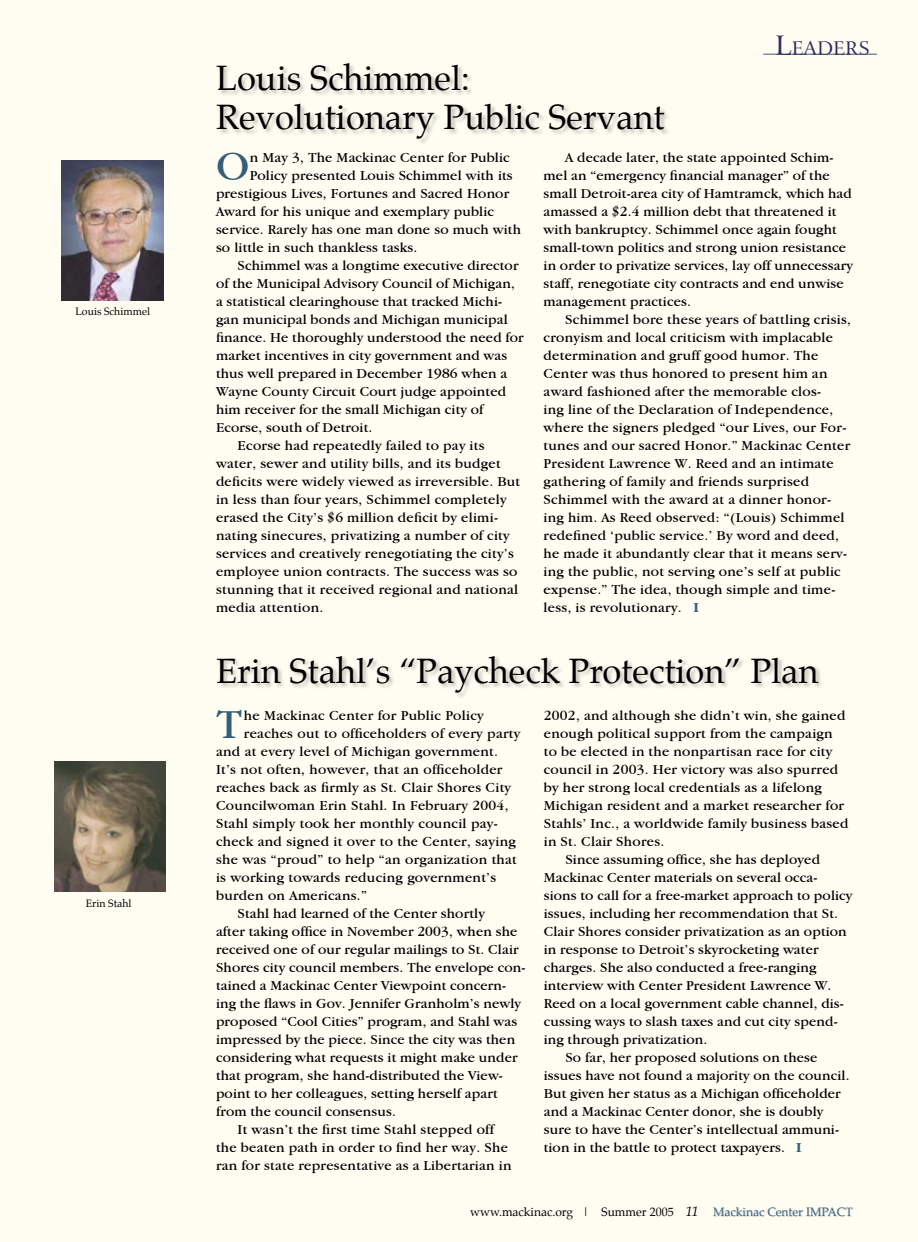
<style>
.page{position:relative;width:918px;height:1242px;background:#fffdf2}
.page>*{position:absolute;margin:0;border:0;box-sizing:border-box;transform-origin:0 0}
.t1{font:42.9px "Garamond IT Cby BT";color:#355e7a}
.t2{font:34.5px/39px "Palatino";color:#000}
.t3{font:18.75px "Arrus BT";color:#312d61}
.t4{font:14.25px/18px "Garamond IT Cby BT";letter-spacing:.01em;color:#000}
.t5{font:12px "Palatino";color:#000}
.t6{font:12px "Palatino";color:#355e7a}
.t7{font:10.5px "Palatino";color:#000}
.s1{font-size:26.85px}
.s2{font-weight:700;color:#355e7a}
.s3{font-style:italic;font-size:13.95px}
</style>
<div class="page">
<svg style="left:714px;top:1207px;width:139px;height:10px"></svg>
<div style="left:216px;top:62px;width:456px;height:84px;background:#000;opacity:.25"></div>
<hr style="left:763px;top:54px;width:114px;height:1px;background:#355e7a">
<div style="left:216px;top:655px;width:609px;height:44px;background:#000;opacity:.25"></div>
<img style="left:62px;top:160px;width:102px;height:140px">
<img style="left:54px;top:761px;width:112px;height:131px">
<p class="t7" style="left:76px;top:304px;width:76px">Louis Schimmel</p>
<p class="t7" style="left:86px;top:897px;width:47px">Erin Stahl</p>
<h3 class="t3" style="left:775px;top:36px;width:96px"><span class="s1">L</span>EADERS</h3>
<h2 class="t2" style="left:216px;top:62px;width:450px">Louis Schimmel:<br>Revolutionary Public Servant</h2>
<p class="t4" style="left:544px;top:148px;width:311px;text-indent:22px">A decade later, the state appointed Schim&shy;mel an “emergency financial manager” of the small Detroit-area city of Hamtramck, which had amassed a $2.4 million debt that threatened it with bankruptcy. Schimmel once again fought small-town politics and strong union resistance in order to privatize services, lay off unnecessary staff, renegotiate city contracts and end unwise management practices.</p>
<p class="t4" style="left:544px;top:310px;width:309px;text-indent:22px">Schimmel bore these years of battling crisis, cronyism and local criticism with implacable determination and gruff good humor. The Center was thus honored to present him an award fashioned after the memorable clos-<br>ing line of the Declaration of Independence, where the signers pledged “our Lives, our For&shy;tunes and our sacred Honor.” Mackinac Center President Lawrence W. Reed and an intimate gathering of family and friends surprised Schimmel with the award at a dinner honor&shy;ing him. As Reed observed: “(Louis) Schimmel redefined ‘public service.’ By word and deed, he made it abundantly clear that it means serv&shy;ing the public, not serving one’s self at public expense.” The idea, though simple and time&shy;less, is revolutionary. <span class="s2">I</span></p>
<h1 class="t1" style="left:216px;top:141px;width:35px">O</h1>
<p class="t4" style="left:250px;top:148px;width:262px">n May 3, The Mackinac Center for Public</p>
<p class="t4" style="left:250px;top:166px;width:265px">Policy presented Louis Schimmel with its</p>
<p class="t4" style="left:216px;top:184px;width:295px">prestigious Lives, Fortunes and Sacred Honor</p>
<p class="t4" style="left:216px;top:202px;width:280px">Award for his unique and exemplary public</p>
<p class="t4" style="left:216px;top:220px;width:307px">service. Rarely has one man done so much with</p>
<p class="t4" style="left:216px;top:238px;width:203px">so little in such thankless tasks.</p>
<p class="t4" style="left:238px;top:256px;width:282px">Schimmel was a longtime executive director</p>
<p class="t4" style="left:216px;top:274px;width:300px">of the Municipal Advisory Council of Michigan,</p>
<p class="t4" style="left:216px;top:292px;width:288px">a statistical clearinghouse that tracked Michi-</p>
<p class="t4" style="left:216px;top:310px;width:293px">gan municipal bonds and Michigan municipal</p>
<p class="t4" style="left:216px;top:328px;width:309px">finance. He thoroughly understood the need for</p>
<p class="t4" style="left:216px;top:346px;width:293px">market incentives in city government and was</p>
<p class="t4" style="left:216px;top:364px;width:293px">thus well prepared in December 1986 when a</p>
<p class="t4" style="left:216px;top:382px;width:292px">Wayne County Circuit Court judge appointed</p>
<p class="t4" style="left:216px;top:400px;width:269px">him receiver for the small Michigan city of</p>
<p class="t4" style="left:216px;top:418px;width:158px">Ecorse, south of Detroit.</p>
<p class="t4" style="left:238px;top:436px;width:249px">Ecorse had repeatedly failed to pay its</p>
<p class="t4" style="left:216px;top:454px;width:286px">water, sewer and utility bills, and its budget</p>
<p class="t4" style="left:216px;top:472px;width:306px">deficits were widely viewed as irreversible. But</p>
<p class="t4" style="left:216px;top:490px;width:292px">in less than four years, Schimmel completely</p>
<p class="t4" style="left:216px;top:508px;width:284px">erased the City’s $6 million deficit by elimi-</p>
<p class="t4" style="left:216px;top:526px;width:295px">nating sinecures, privatizing a number of city</p>
<p class="t4" style="left:216px;top:544px;width:299px">services and creatively renegotiating the city’s</p>
<p class="t4" style="left:216px;top:562px;width:303px">employee union contracts. The success was so</p>
<p class="t4" style="left:216px;top:580px;width:304px">stunning that it received regional and national</p>
<p class="t4" style="left:216px;top:598px;width:109px">media attention.</p>
<h2 class="t2" style="left:216px;top:654px;width:604px">Erin Stahl’s “Paycheck Protection” Plan</h2>
<p class="t4" style="left:544px;top:706px;width:303px">2002, and although she didn’t win, she gained</p>
<p class="t4" style="left:544px;top:724px;width:290px">enough political support from the campaign</p>
<p class="t4" style="left:544px;top:742px;width:290px">to be elected in the nonpartisan race for city</p>
<p class="t4" style="left:544px;top:760px;width:296px">council in 2003. Her victory was also spurred</p>
<p class="t4" style="left:544px;top:778px;width:280px">by her strong local credentials as a lifelong</p>
<p class="t4" style="left:544px;top:796px;width:302px">Michigan resident and a market researcher for</p>
<p class="t4" style="left:544px;top:814px;width:306px">Stahls’ Inc., a worldwide family business based</p>
<p class="t4" style="left:544px;top:832px;width:122px">in St. Clair Shores.</p>
<p class="t4" style="left:565px;top:850px;width:256px">Since assuming office, she has deployed</p>
<p class="t4" style="left:544px;top:868px;width:275px">Mackinac Center materials on several occa-</p>
<p class="t4" style="left:544px;top:886px;width:310px">sions to call for a free-market approach to policy</p>
<p class="t4" style="left:544px;top:904px;width:296px">issues, including her recommendation that St.</p>
<p class="t4" style="left:544px;top:922px;width:304px">Clair Shores consider privatization as an option</p>
<p class="t4" style="left:544px;top:940px;width:276px">in response to Detroit’s skyrocketing water</p>
<p class="t4" style="left:544px;top:958px;width:274px">charges. She also conducted a free-ranging</p>
<p class="t4" style="left:544px;top:976px;width:289px">interview with Center President Lawrence W.</p>
<p class="t4" style="left:544px;top:994px;width:302px">Reed on a local government cable channel, dis-</p>
<p class="t4" style="left:544px;top:1012px;width:295px">cussing ways to slash taxes and cut city spend-</p>
<p class="t4" style="left:544px;top:1030px;width:165px">ing through privatization.</p>
<p class="t4" style="left:565px;top:1048px;width:254px">So far, her proposed solutions on these</p>
<p class="t4" style="left:544px;top:1066px;width:307px">issues have not found a majority on the council.</p>
<p class="t4" style="left:544px;top:1084px;width:298px">But given her status as a Michigan officeholder</p>
<p class="t4" style="left:544px;top:1102px;width:281px">and a Mackinac Center donor, she is doubly</p>
<p class="t4" style="left:544px;top:1120px;width:297px">sure to have the Center’s intellectual ammuni-</p>
<p class="t4" style="left:544px;top:1138px;width:259px">tion in the battle to protect taxpayers. <span class="s2">I</span></p>
<h1 class="t1" style="left:216px;top:699px;width:27px">T</h1>
<p class="t4" style="left:244px;top:706px;width:241px">he Mackinac Center for Public Policy</p>
<p class="t4" style="left:244px;top:724px;width:278px">reaches out to officeholders of every party</p>
<p class="t4" style="left:216px;top:742px;width:284px">and at every level of Michigan government.</p>
<p class="t4" style="left:216px;top:760px;width:288px">It’s not often, however, that an officeholder</p>
<p class="t4" style="left:216px;top:778px;width:297px">reaches back as firmly as St. Clair Shores City</p>
<p class="t4" style="left:216px;top:796px;width:294px">Councilwoman Erin Stahl. In February 2004,</p>
<p class="t4" style="left:216px;top:814px;width:283px">Stahl simply took her monthly council pay-</p>
<p class="t4" style="left:216px;top:832px;width:301px">check and signed it over to the Center, saying</p>
<p class="t4" style="left:216px;top:850px;width:302px">she was “proud” to help “an organization that</p>
<p class="t4" style="left:216px;top:868px;width:282px">is working towards reducing government’s</p>
<p class="t4" style="left:216px;top:886px;width:152px">burden on Americans.”</p>
<p class="t4" style="left:238px;top:904px;width:249px">Stahl had learned of the Center shortly</p>
<p class="t4" style="left:216px;top:922px;width:303px">after taking office in November 2003, when she</p>
<p class="t4" style="left:216px;top:940px;width:304px">received one of our regular mailings to St. Clair</p>
<p class="t4" style="left:216px;top:958px;width:311px">Shores city council members. The envelope con-</p>
<p class="t4" style="left:216px;top:976px;width:292px">tained a Mackinac Center Viewpoint concern-</p>
<p class="t4" style="left:216px;top:994px;width:307px">ing the flaws in Gov. Jennifer Granholm’s newly</p>
<p class="t4" style="left:216px;top:1012px;width:303px">proposed “Cool Cities” program, and Stahl was</p>
<p class="t4" style="left:216px;top:1030px;width:301px">impressed by the piece. Since the city was then</p>
<p class="t4" style="left:216px;top:1048px;width:303px">considering what requests it might make under</p>
<p class="t4" style="left:216px;top:1066px;width:288px">that program, she hand-distributed the View-</p>
<p class="t4" style="left:216px;top:1084px;width:283px">point to her colleagues, setting herself apart</p>
<p class="t4" style="left:216px;top:1102px;width:181px">from the council consensus.</p>
<p class="t4" style="left:238px;top:1120px;width:258px">It wasn’t the first time Stahl stepped off</p>
<p class="t4" style="left:216px;top:1138px;width:293px">the beaten path in order to find her way. She</p>
<p class="t4" style="left:216px;top:1156px;width:297px">ran for state representative as a Libertarian in</p>
<p class="t5" style="left:470px;top:1204px;width:223px">www.mackinac.org | Summer 2005 <span class="s3">11</span></p>
<p class="t6" style="left:713px;top:1204px;width:141px">Mackinac Center IMPACT</p>
</div>
